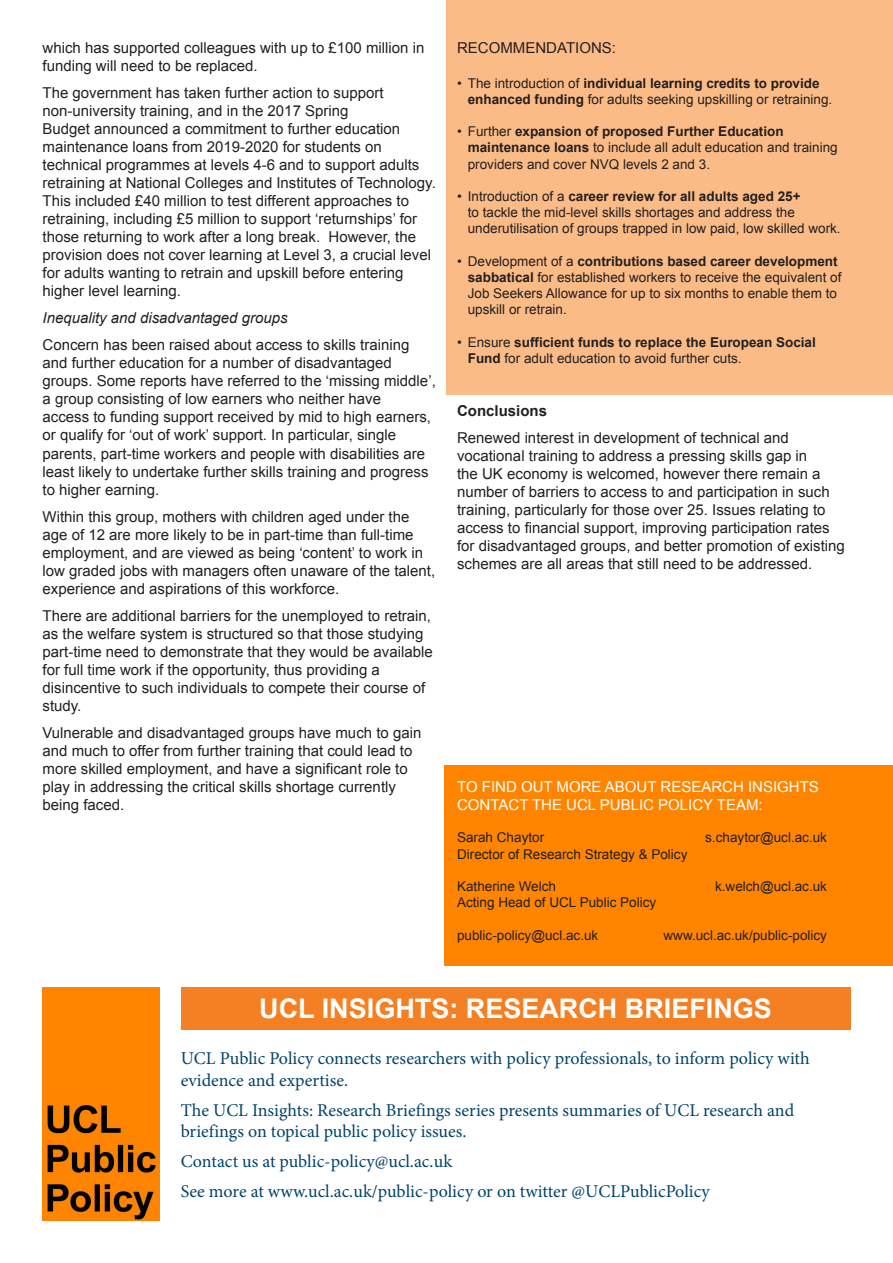
<style>
.page{position:relative;width:893px;height:1263px;background:#fff}
.page>*{position:absolute;margin:0;border:0;box-sizing:border-box;transform-origin:0 0}
.t1{font:700 27px "Arial";color:#fff}
.Header___Subhead{font:18px/21.6px "Minion Pro";color:#00446a}
.Body_text{font:15px/18px "Arial";color:#231f20}
.Box___Title___CAPS{font:15px/18px "Arial";color:#fff}
.Body_text-2{font:italic 15px "Arial";color:#231f20}
.Box___Title___CAPS-2{font:15px "Arial";color:#231f20}
.Body_text-3{font:700 15px "Arial";color:#231f20}
.Box___Text{font:13.5px/16.2px "Arial";color:#231f20}
.t2{font:700 13.5px/16.2px "Arial";color:#231f20}
.s1{font-weight:700}
.s2{font-weight:400}
</style>
<div class="page">
<div style="left:446px;top:0;width:447px;height:395px;background:#fbbb86"></div>
<img style="left:43px;top:987px;width:116px;height:233px">
<div style="left:181px;top:987px;width:669px;height:42px;background:#f58023"></div>
<div style="left:445px;top:765px;width:448px;height:201px;background:#ff8500"></div>
<p class="Body_text" style="left:43px;top:39px;width:383px">which has supported colleagues with up to £100 million in funding will need to be replaced.</p>
<p class="Body_text" style="left:43px;top:84px;width:395px">The government has taken further action to support non-university training, and in the 2017 Spring<br>Budget announced a commitment to further education maintenance loans from 2019-2020 for students on technical programmes at levels 4-6 and to support adults retraining at National Colleges and Institutes of Technology.<br>This included £40 million to test different approaches to retraining, including £5 million to support ‘returnships’ for those returning to work after a long break. However, the provision does not cover learning at Level 3, a crucial level for adults wanting to retrain and upskill before entering higher level learning.</p>
<p class="Body_text-2" style="left:43px;top:308px;width:247px">Inequality and disadvantaged groups</p>
<p class="Body_text" style="left:43px;top:336px;width:395px">Concern has been raised about access to skills training and further education for a number of disadvantaged groups. Some reports have referred to the ‘missing middle’, a group consisting of low earners who neither have<br>access to funding support received by mid to high earners, or qualify for ‘out of work’ support. In particular, single parents, part-time workers and people with disabilities are least likely to undertake further skills training and progress to higher earning.</p>
<p class="Body_text" style="left:43px;top:507px;width:394px">Within this group, mothers with children aged under the age of 12 are more likely to be in part-time than full-time employment, and are viewed as being ‘content’ to work in low graded jobs with managers often unaware of the talent, experience and aspirations of this workforce.</p>
<p class="Body_text" style="left:43px;top:606px;width:392px">There are additional barriers for the unemployed to retrain, as the welfare system is structured so that those studying part-time need to demonstrate that they would be available for full time work if the opportunity, thus providing a disincentive to such individuals to compete their course of study.</p>
<p class="Body_text" style="left:43px;top:723px;width:380px">Vulnerable and disadvantaged groups have much to gain and much to offer from further training that could lead to more skilled employment, and have a significant role to play in addressing the critical skills shortage currently being faced.</p>
<p class="Box___Title___CAPS-2" style="left:457px;top:38px;width:160px">RECOMMENDATIONS:</p>
<p class="Box___Text" style="left:468px;top:75px;width:366px;text-indent:-11px">• The introduction of <span class="s1">individual learning credits to provide enhanced funding</span> for adults seeking upskilling or retraining.</p>
<p class="Box___Text" style="left:468px;top:124px;width:371px;text-indent:-11px">• Further <span class="s1">expansion of proposed Further Education maintenance loans</span> to include all adult education and training providers and cover NVQ levels 2 and 3.</p>
<p class="Box___Text" style="left:468px;top:188px;width:374px;text-indent:-11px">• Introduction of a <span class="s1">career review for all adults aged 25+<br></span>to tackle the mid-level skills shortages and address the underutilisation of groups trapped in low paid, low skilled work.</p>
<p class="Box___Text" style="left:468px;top:253px;width:375px;text-indent:-11px">• Development of a <span class="s1">contributions based career development sabbatical</span> for established workers to receive the equivalent of Job Seekers Allowance for up to six months to enable them to upskill or retrain.</p>
<p class="t2" style="left:468px;top:334px;width:350px;text-indent:-11px"><span class="s2">• Ensure</span> sufficient funds to replace the European Social<br>Fund <span class="s2">for adult education to avoid further cuts.</span></p>
<p class="Body_text-3" style="left:457px;top:401px;width:92px">Conclusions</p>
<p class="Body_text" style="left:457px;top:429px;width:389px">Renewed interest in development of technical and vocational training to address a pressing skills gap in<br>the UK economy is welcomed, however there remain a number of barriers to access to and participation in such training, particularly for those over 25. Issues relating to access to financial support, improving participation rates for disadvantaged groups, and better promotion of existing schemes are all areas that still need to be addressed.</p>
<p class="Box___Title___CAPS" style="left:457px;top:778px;width:363px">TO FIND OUT MORE ABOUT RESEARCH INSIGHTS<br>CONTACT THE UCL PUBLIC POLICY TEAM:</p>
<p class="Box___Text" style="left:457px;top:830px;width:89px">Sarah Chaytor</p>
<p class="Box___Text" style="left:705px;top:830px;width:123px">s.chaytor@ucl.ac.uk</p>
<p class="Box___Text" style="left:457px;top:846px;width:232px">Director of Research Strategy &amp; Policy</p>
<p class="Box___Text" style="left:457px;top:878px;width:100px">Katherine Welch</p>
<p class="Box___Text" style="left:715px;top:878px;width:113px">k.welch@ucl.ac.uk</p>
<p class="Box___Text" style="left:457px;top:894px;width:201px">Acting Head of UCL Public Policy</p>
<p class="Box___Text" style="left:457px;top:927px;width:143px">public-policy@ucl.ac.uk</p>
<p class="Box___Text" style="left:663px;top:927px;width:165px">www.ucl.ac.uk/public-policy</p>
<p class="t1" style="left:259px;top:991px;width:514px">UCL INSIGHTS: RESEARCH BRIEFINGS</p>
<p class="Header___Subhead" style="left:181px;top:1047px;width:631px">UCL Public Policy connects researchers with policy professionals, to inform policy with evidence and expertise.</p>
<p class="Header___Subhead" style="left:181px;top:1099px;width:615px">The UCL Insights: Research Briefings series presents summaries of UCL research and briefings on topical public policy issues.</p>
<p class="Header___Subhead" style="left:181px;top:1151px;width:273px">Contact us at public-policy@ucl.ac.uk</p>
<p class="Header___Subhead" style="left:181px;top:1181px;width:531px">See more at www.ucl.ac.uk/public-policy or on twitter @UCLPublicPolicy</p>
</div>
